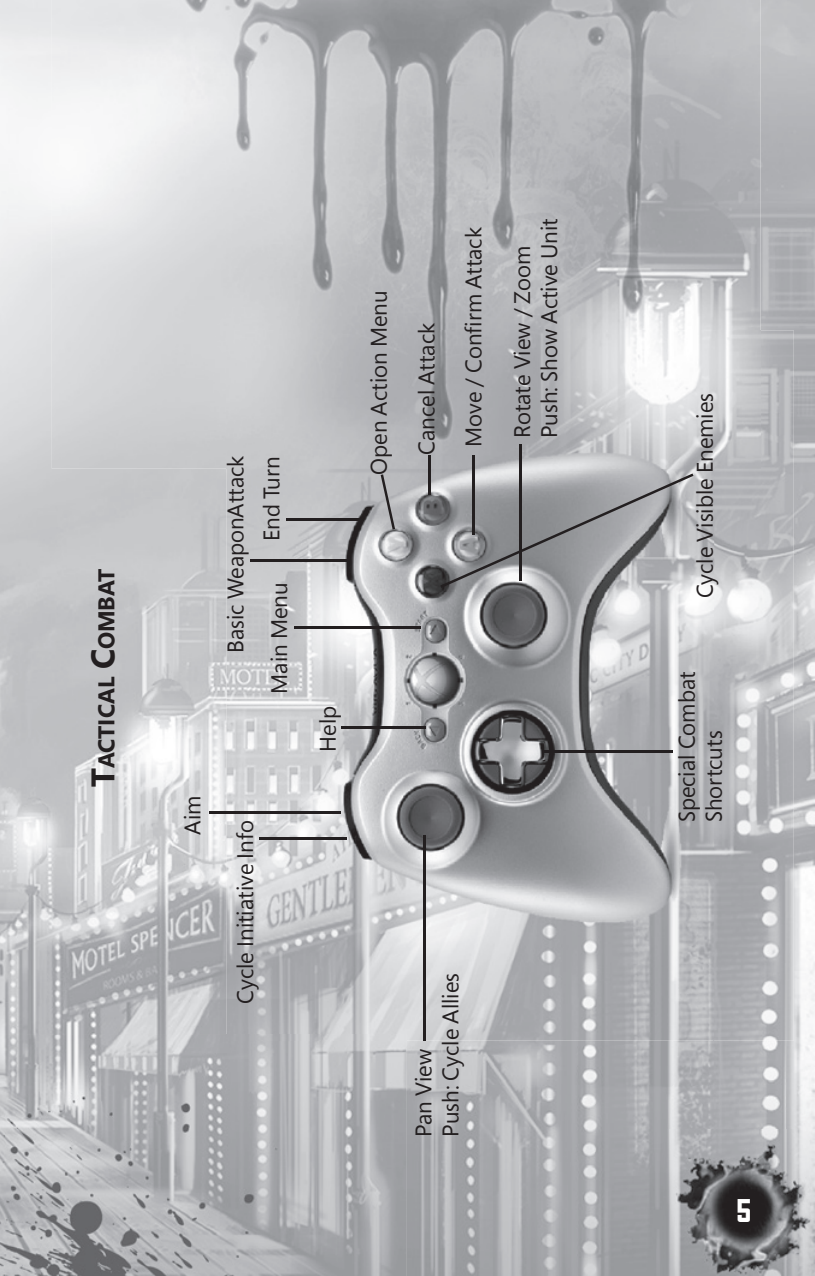
<style>
.page{position:relative;width:815px;height:1276px;background:#fff}
.page>*{position:absolute;margin:0;border:0;box-sizing:border-box;transform-origin:0 0}
.t1{font:30px "Greasy Spoon NF";color:#fff}
.t2{font:700 22.75px "Segoe Pro Display";color:#231f20}
.t3{font:22.5px/27px "Segoe Pro Display";color:#231f20}
.s1{font-size:32.5px}
</style>
<div class="page">
<img style="left:0;top:0;width:815px;height:1276px">
<img style="left:52px;top:0;width:708px;height:468px">
<img style="left:0;top:1035px;width:406px;height:241px">
<img style="left:665px;top:1130px;width:150px;height:146px">
<img style="left:714px;top:330px;width:80px;height:710px">
<img style="left:227px;top:468px;width:487px;height:572px">
<img style="left:227px;top:330px;width:533px;height:138px">
<img style="left:227px;top:1035px;width:179px;height:5px">
<hr style="left:520px;top:444px;width:2px;height:137px;background:#231f20">
<hr style="left:472px;top:455px;width:3px;height:79px;background:#231f20">
<hr style="left:428px;top:455px;width:2px;height:39px;background:#231f20">
<svg style="left:440px;top:473px;width:253px;height:115px;background:#9c9da0"></svg>
<svg style="left:381px;top:474px;width:14px;height:55px"></svg>
<hr style="left:209px;top:811px;width:132px;height:2px;background:#231f20">
<hr style="left:251px;top:559px;width:96px;height:2px;background:#231f20">
<hr style="left:259px;top:837px;width:88px;height:3px;background:#231f20">
<hr style="left:341px;top:726px;width:84px;height:2px;background:#231f20">
<hr style="left:294px;top:626px;width:127px;height:2px;background:#231f20">
<hr style="left:543px;top:750px;width:130px;height:3px;background:#231f20">
<hr style="left:287px;top:518px;width:73px;height:3px;background:#231f20">
<hr style="left:423px;top:834px;width:2px;height:206px;background:#231f20">
<p class="t2" style="left:90px;top:787px;width:220px;rotate:-90deg"><span class="s1">T</span>ACTICAL <span class="s1">C</span>OMBAT</p>
<p class="t3" style="left:222px;top:652px;width:198px;rotate:-90deg">Basic WeaponAttack</p>
<p class="t3" style="left:257px;top:541px;width:86px;rotate:-90deg">End Turn</p>
<p class="t3" style="left:265px;top:694px;width:113px;rotate:-90deg">Main Menu</p>
<p class="t3" style="left:178px;top:834px;width:40px;rotate:-90deg">Aim</p>
<p class="t3" style="left:231px;top:1003px;width:185px;rotate:-90deg">Cycle Initiative Info</p>
<p class="t3" style="left:365px;top:475px;width:186px;rotate:-90deg">Open Action Menu</p>
<p class="t3" style="left:413px;top:455px;width:133px;rotate:-90deg">Cancel Attack</p>
<p class="t3" style="left:460px;top:447px;width:221px;rotate:-90deg">Move / Confirm Attack</p>
<p class="t3" style="left:508px;top:438px;width:221px;rotate:-90deg">Rotate View / Zoom<br>Push: Show Active Unit</p>
<p class="t3" style="left:314px;top:752px;width:47px;rotate:-90deg">Help</p>
<p class="t3" style="left:409px;top:1137px;width:165px;rotate:-90deg">Pan View<br>Push: Cycle Allies</p>
<p class="t3" style="left:691px;top:598px;width:207px;rotate:-90deg">Cycle Visible Enemies</p>
<p class="t3" style="left:673px;top:822px;width:152px;rotate:-90deg">Special Combat<br>Shortcuts</p>
<h1 class="t1" style="left:737px;top:1194px;width:16px">5</h1>
</div>
